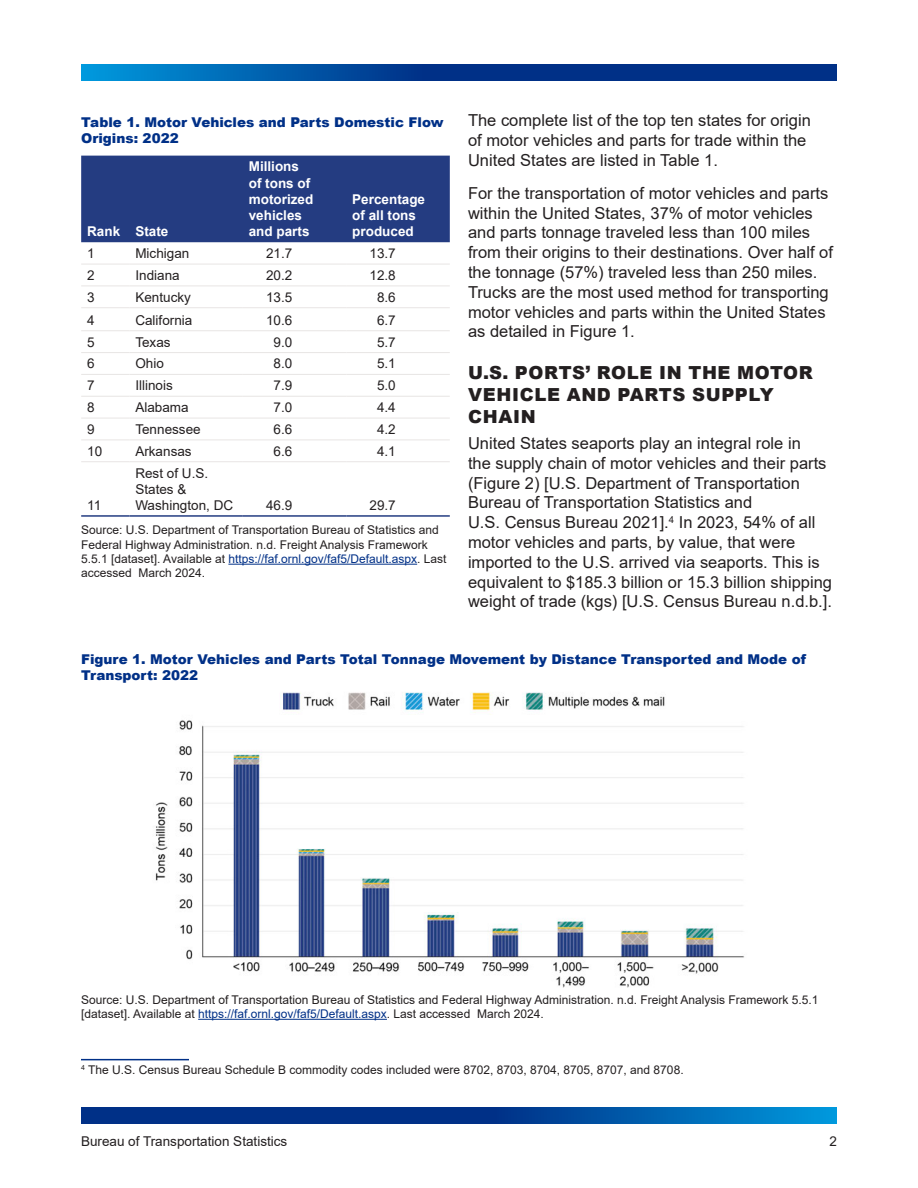
<style>
.page{position:relative;width:918px;height:1188px;background:#fff}
.page>*{position:absolute;margin:0;border:0;box-sizing:border-box;transform-origin:0 0}
.t1{font:900 18px/21.6px "Arial";letter-spacing:.035em;color:#231f20}
.t2{font:16.5px/19.8px "Arial";color:#231f20}
.t3{font:13.5px/16.2px "Arial";color:#231f20}
.t4{font:900 13.5px/16.2px "Arial";color:#003087}
.t5{font:700 13.5px/16.2px "Arial";color:#fff}
.t6{font:12px/14.4px "Arial";color:#231f20}
.s1{color:#003087}
</style>
<div class="page">
<svg style="left:81px;top:1107px;width:756px;height:16px;background:#00479a"></svg>
<svg style="left:81px;top:65px;width:756px;height:16px;background:#00489a"></svg>
<hr style="left:81px;top:1059px;width:108px;height:1px;background:#003087">
<hr style="left:228px;top:564px;width:189px;height:1px;background:#003087">
<div style="left:81px;top:156px;width:369px;height:86px;background:#243c81"></div>
<hr style="left:81px;top:515px;width:48px;height:2px;background:#243c81">
<hr style="left:129px;top:515px;width:114px;height:2px;background:#243c81">
<hr style="left:243px;top:515px;width:103px;height:2px;background:#243c81">
<hr style="left:346px;top:515px;width:104px;height:2px;background:#243c81">
<hr style="left:81px;top:264px;width:48px;height:1px;background:#e8e5e4">
<hr style="left:129px;top:264px;width:114px;height:1px;background:#e8e5e4">
<hr style="left:243px;top:264px;width:103px;height:1px;background:#e8e5e4">
<hr style="left:346px;top:264px;width:104px;height:1px;background:#e8e5e4">
<hr style="left:81px;top:286px;width:48px;height:1px;background:#e8e5e4">
<hr style="left:129px;top:286px;width:114px;height:1px;background:#e8e5e4">
<hr style="left:243px;top:286px;width:103px;height:1px;background:#e8e5e4">
<hr style="left:346px;top:286px;width:104px;height:1px;background:#e8e5e4">
<hr style="left:81px;top:307px;width:48px;height:1px;background:#e8e5e4">
<hr style="left:129px;top:307px;width:114px;height:1px;background:#e8e5e4">
<hr style="left:243px;top:307px;width:103px;height:1px;background:#e8e5e4">
<hr style="left:346px;top:307px;width:104px;height:1px;background:#e8e5e4">
<hr style="left:81px;top:330px;width:48px;height:1px;background:#e8e5e4">
<hr style="left:129px;top:330px;width:114px;height:1px;background:#e8e5e4">
<hr style="left:243px;top:330px;width:103px;height:1px;background:#e8e5e4">
<hr style="left:346px;top:330px;width:104px;height:1px;background:#e8e5e4">
<hr style="left:81px;top:352px;width:48px;height:1px;background:#e8e5e4">
<hr style="left:129px;top:352px;width:114px;height:1px;background:#e8e5e4">
<hr style="left:243px;top:352px;width:103px;height:1px;background:#e8e5e4">
<hr style="left:346px;top:352px;width:104px;height:1px;background:#e8e5e4">
<hr style="left:81px;top:374px;width:48px;height:1px;background:#e8e5e4">
<hr style="left:129px;top:374px;width:114px;height:1px;background:#e8e5e4">
<hr style="left:243px;top:374px;width:103px;height:1px;background:#e8e5e4">
<hr style="left:346px;top:374px;width:104px;height:1px;background:#e8e5e4">
<hr style="left:81px;top:396px;width:48px;height:1px;background:#e8e5e4">
<hr style="left:129px;top:396px;width:114px;height:1px;background:#e8e5e4">
<hr style="left:243px;top:396px;width:103px;height:1px;background:#e8e5e4">
<hr style="left:346px;top:396px;width:104px;height:1px;background:#e8e5e4">
<hr style="left:81px;top:418px;width:48px;height:1px;background:#e8e5e4">
<hr style="left:129px;top:418px;width:114px;height:1px;background:#e8e5e4">
<hr style="left:243px;top:418px;width:103px;height:1px;background:#e8e5e4">
<hr style="left:346px;top:418px;width:104px;height:1px;background:#e8e5e4">
<hr style="left:81px;top:440px;width:48px;height:1px;background:#e8e5e4">
<hr style="left:129px;top:440px;width:114px;height:1px;background:#e8e5e4">
<hr style="left:243px;top:440px;width:103px;height:1px;background:#e8e5e4">
<hr style="left:346px;top:440px;width:104px;height:1px;background:#e8e5e4">
<hr style="left:81px;top:461px;width:48px;height:1px;background:#e8e5e4">
<hr style="left:129px;top:461px;width:114px;height:1px;background:#e8e5e4">
<hr style="left:243px;top:461px;width:103px;height:1px;background:#e8e5e4">
<hr style="left:346px;top:461px;width:104px;height:1px;background:#e8e5e4">
<hr style="left:198px;top:1019px;width:189px;height:1px;background:#003087">
<img style="left:155px;top:692px;width:589px;height:296px">
<p class="t4" style="left:81px;top:113px;width:364px">Table 1. Motor Vehicles and Parts Domestic Flow<br>Origins: 2022</p>
<p class="t5" style="left:87px;top:224px;width:35px">Rank</p>
<p class="t5" style="left:135px;top:224px;width:35px">State</p>
<p class="t5" style="left:249px;top:159px;width:66px">Millions of tons of motorized vehicles and parts</p>
<p class="t5" style="left:352px;top:191px;width:74px">Percentage of all tons produced</p>
<p class="t3" style="left:87px;top:245px;width:9px">1</p>
<p class="t3" style="left:135px;top:245px;width:56px">Michigan</p>
<p class="t3" style="left:266px;top:245px;width:28px">21.7</p>
<p class="t3" style="left:370px;top:245px;width:28px">13.7</p>
<p class="t3" style="left:87px;top:267px;width:9px">2</p>
<p class="t3" style="left:135px;top:267px;width:46px">Indiana</p>
<p class="t3" style="left:266px;top:267px;width:28px">20.2</p>
<p class="t3" style="left:370px;top:267px;width:28px">12.8</p>
<p class="t3" style="left:87px;top:289px;width:9px">3</p>
<p class="t3" style="left:135px;top:289px;width:57px">Kentucky</p>
<p class="t3" style="left:266px;top:289px;width:28px">13.5</p>
<p class="t3" style="left:377px;top:289px;width:20px">8.6</p>
<p class="t3" style="left:87px;top:312px;width:9px">4</p>
<p class="t3" style="left:135px;top:312px;width:59px">California</p>
<p class="t3" style="left:266px;top:312px;width:28px">10.6</p>
<p class="t3" style="left:377px;top:312px;width:20px">6.7</p>
<p class="t3" style="left:87px;top:334px;width:9px">5</p>
<p class="t3" style="left:135px;top:334px;width:37px">Texas</p>
<p class="t3" style="left:274px;top:334px;width:20px">9.0</p>
<p class="t3" style="left:377px;top:334px;width:20px">5.7</p>
<p class="t3" style="left:87px;top:355px;width:9px">6</p>
<p class="t3" style="left:135px;top:355px;width:30px">Ohio</p>
<p class="t3" style="left:274px;top:355px;width:20px">8.0</p>
<p class="t3" style="left:377px;top:355px;width:20px">5.1</p>
<p class="t3" style="left:87px;top:377px;width:9px">7</p>
<p class="t3" style="left:135px;top:377px;width:39px">Illinois</p>
<p class="t3" style="left:274px;top:377px;width:20px">7.9</p>
<p class="t3" style="left:377px;top:377px;width:20px">5.0</p>
<p class="t3" style="left:87px;top:399px;width:9px">8</p>
<p class="t3" style="left:135px;top:399px;width:55px">Alabama</p>
<p class="t3" style="left:274px;top:399px;width:20px">7.0</p>
<p class="t3" style="left:377px;top:399px;width:20px">4.4</p>
<p class="t3" style="left:87px;top:421px;width:9px">9</p>
<p class="t3" style="left:135px;top:421px;width:67px">Tennessee</p>
<p class="t3" style="left:274px;top:421px;width:20px">6.6</p>
<p class="t3" style="left:377px;top:421px;width:20px">4.2</p>
<p class="t3" style="left:87px;top:443px;width:17px">10</p>
<p class="t3" style="left:135px;top:443px;width:58px">Arkansas</p>
<p class="t3" style="left:274px;top:443px;width:20px">6.6</p>
<p class="t3" style="left:377px;top:443px;width:20px">4.1</p>
<p class="t3" style="left:135px;top:465px;width:99px">Rest of U.S.<br>States &amp;<br>Washington, DC</p>
<p class="t3" style="left:266px;top:497px;width:28px">46.9</p>
<p class="t3" style="left:370px;top:497px;width:28px">29.7</p>
<p class="t6" style="left:81px;top:523px;width:367px">Source: U.S. Department of Transportation Bureau of Statistics and Federal Highway Administration. n.d. Freight Analysis Framework 5.5.1 [dataset]. Available at <span class="s1">https://faf.ornl.gov/faf5/Default.aspx</span>. Last accessed March 2024.</p>
<p class="t3" style="left:87px;top:497px;width:16px">11</p>
<p class="t2" style="left:468px;top:110px;width:345px">The complete list of the top ten states for origin of motor vehicles and parts for trade within the<br>United States are listed in Table 1.</p>
<p class="t2" style="left:468px;top:183px;width:366px">For the transportation of motor vehicles and parts within the United States, 37% of motor vehicles and parts tonnage traveled less than 100 miles from their origins to their destinations. Over half of the tonnage (57%) traveled less than 250 miles.<br>Trucks are the most used method for transporting motor vehicles and parts within the United States as detailed in Figure 1.</p>
<h2 class="t1" style="left:468px;top:362px;width:346px">U.S. PORTS’ ROLE IN THE MOTOR<br>VEHICLE AND PARTS SUPPLY<br>CHAIN</h2>
<p class="t2" style="left:468px;top:433px;width:360px">United States seaports play an integral role in the supply chain of motor vehicles and their parts (Figure 2) [U.S. Department of Transportation Bureau of Transportation Statistics and<br>U.S. Census Bureau 2021].<sup>4</sup> In 2023, 54% of all</p>
<p class="t2" style="left:468px;top:532px;width:366px">motor vehicles and parts, by value, that were imported to the U.S. arrived via seaports. This is equivalent to $185.3 billion or 15.3 billion shipping weight of trade (kgs) [U.S. Census Bureau n.d.b.].</p>
<p class="t4" style="left:81px;top:650px;width:727px">Figure 1. Motor Vehicles and Parts Total Tonnage Movement by Distance Transported and Mode of<br>Transport: 2022</p>
<p class="t6" style="left:81px;top:992px;width:739px">Source: U.S. Department of Transportation Bureau of Statistics and Federal Highway Administration. n.d. Freight Analysis Framework 5.5.1 [dataset]. Available at <span class="s1">https://faf.ornl.gov/faf5/Default.aspx</span>. Last accessed March 2024.</p>
<p class="t6" style="left:81px;top:1063px;width:604px"><sup>4</sup> The U.S. Census Bureau Schedule B commodity codes included were 8702, 8703, 8704, 8705, 8707, and 8708.</p>
<p class="t3" style="left:81px;top:1133px;width:208px">Bureau of Transportation Statistics</p>
<p class="t3" style="left:829px;top:1133px;width:9px">2</p>
</div>
